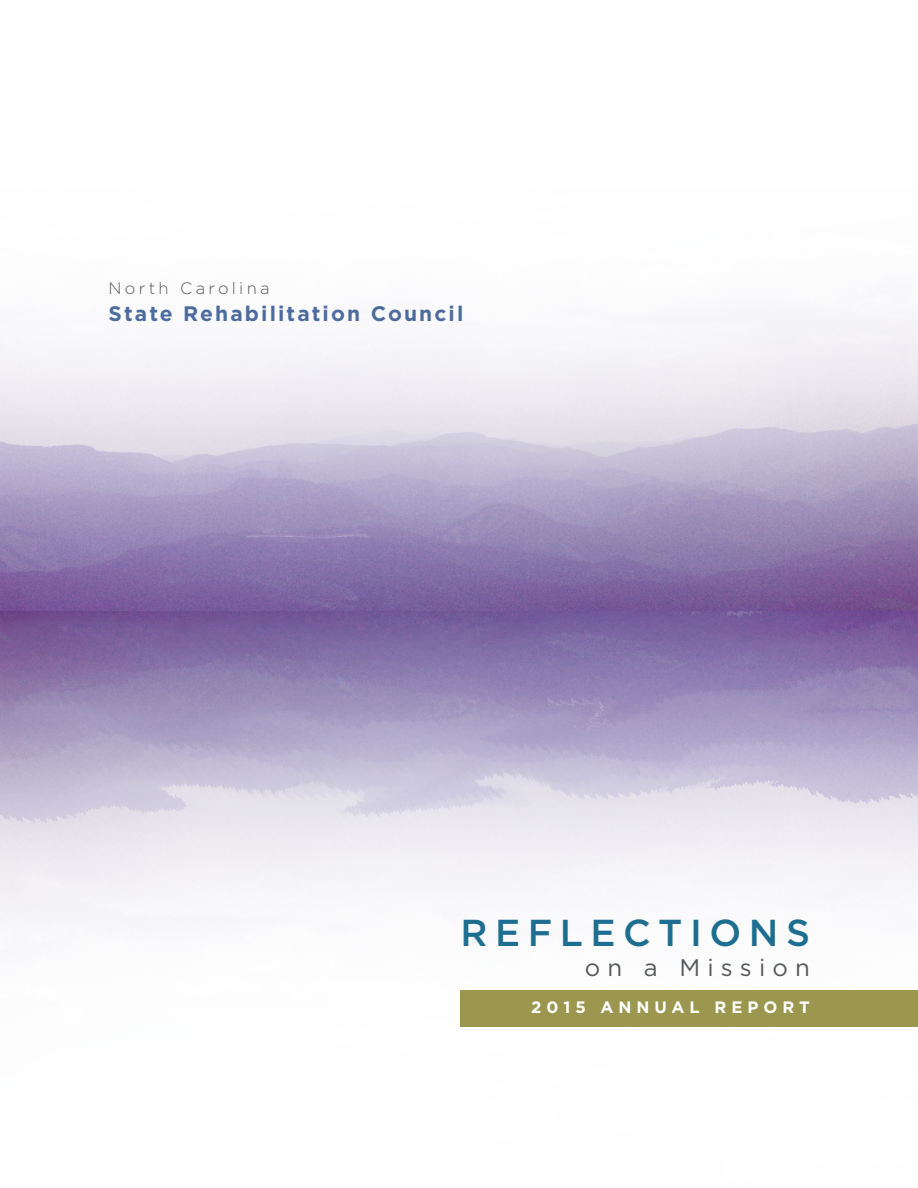
<style>
.page{position:relative;width:918px;height:1188px;background:#fff}
.page>*{position:absolute;margin:0;border:0;box-sizing:border-box;transform-origin:0 0}
.t1{font:500 37.5px "Gotham";letter-spacing:.2em;color:#1e6e91}
.t2{font:24px "Gotham";letter-spacing:.3em;color:#57585a}
.t3{font:700 21px "Gotham";letter-spacing:.1em;color:#4d6c9e}
.t4{font:700 16.5px "Gotham";letter-spacing:.3em;color:#fff}
.t5{font:300 16.5px "Gotham";letter-spacing:.2em;color:#57585a}
</style>
<div class="page">
<img style="left:0;top:314px;width:918px;height:607px">
<div style="left:460px;top:990px;width:458px;height:37px;background:#9b974f"></div>
<p class="t5" style="left:109px;top:277px;width:162px">North Carolina</p>
<p class="t3" style="left:109px;top:299px;width:356px">State Rehabilitation Council</p>
<p class="t1" style="left:460px;top:908px;width:351px">REFLECTIONS</p>
<p class="t2" style="left:585px;top:952px;width:227px">on a Mission</p>
<p class="t4" style="left:531px;top:997px;width:280px">2015 ANNUAL REPORT</p>
</div>
